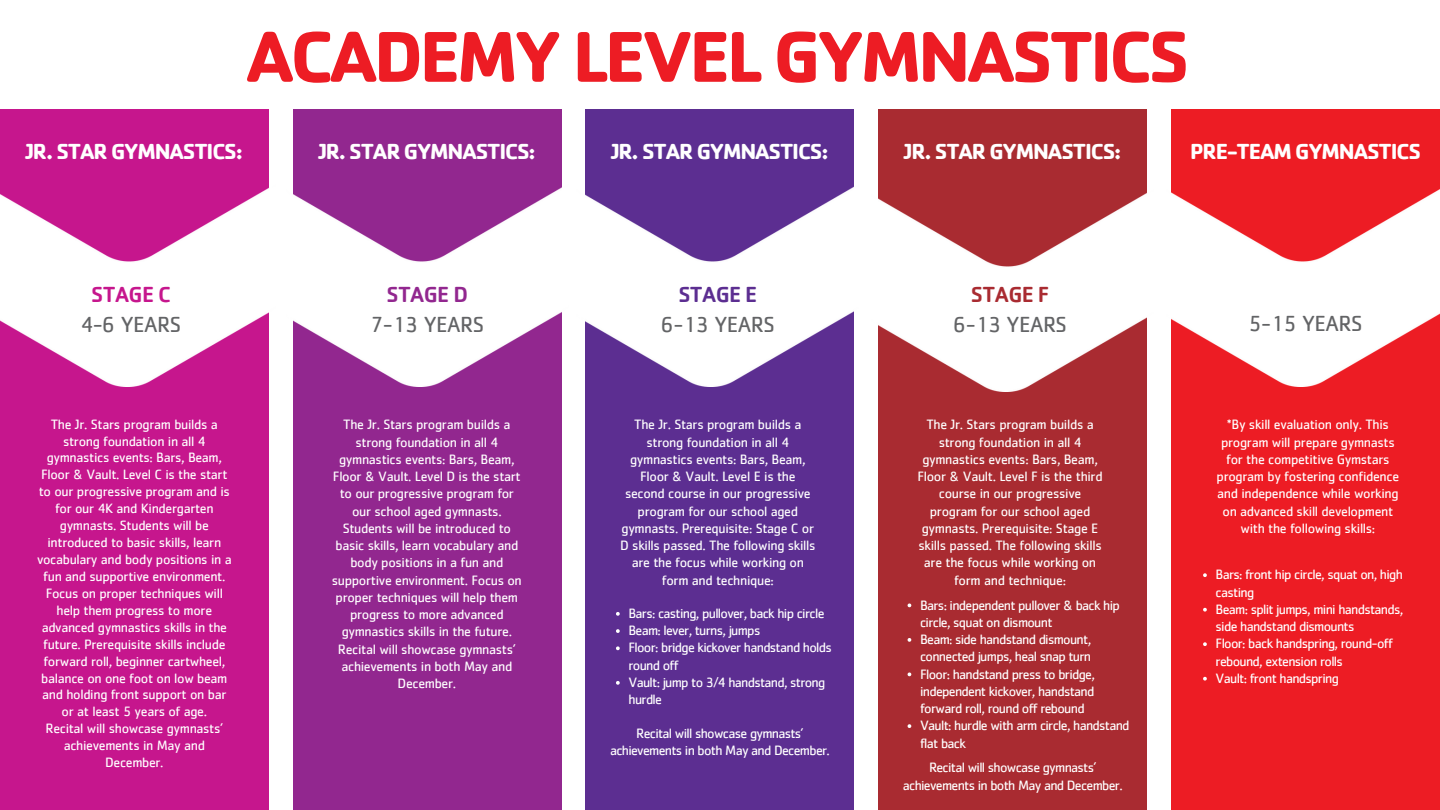
<style>
.page{position:relative;width:1440px;height:810px;background:#fff}
.page>*{position:absolute;margin:0;border:0;box-sizing:border-box;transform-origin:0 0}
.t1{font:700 74.5px "Cachet";letter-spacing:-.05em;color:#ed1c24}
.t2{font:700 22.5px "Cachet";letter-spacing:-.05em;color:#fff}
.t3{font:22.5px/30px "Cachet";letter-spacing:-.025em;color:#636466;text-align:center}
.t4{font:14px/17.2px "Cachet";letter-spacing:-.025em;color:#fff;text-align:center}
.t5{font:14px/17.2px "Cachet";letter-spacing:-.05em;color:#fff}
.s1{font-weight:500;color:#c6168d}
.s2{font-weight:500;color:#92278f}
.s3{font-weight:500;color:#5c2e91}
.s4{font-weight:500;color:#a92b31}
</style>
<div class="page">
<div style="left:0;top:109px;width:269px;height:701px;background:#c6168d"></div>
<img style="left:0;top:187px;width:269px;height:200px">
<div style="left:293px;top:109px;width:269px;height:701px;background:#92278f"></div>
<div style="left:586px;top:109px;width:268px;height:701px;background:#5c2e91"></div>
<div style="left:878px;top:109px;width:269px;height:701px;background:#a92b31"></div>
<div style="left:1171px;top:109px;width:269px;height:701px;background:#ed1c24"></div>
<img style="left:585px;top:165px;width:269px;height:222px">
<img style="left:878px;top:193px;width:269px;height:199px">
<img style="left:1171px;top:189px;width:269px;height:198px">
<img style="left:293px;top:187px;width:269px;height:200px">
<svg style="left:616px;top:612px;width:4px;height:4px"></svg>
<svg style="left:616px;top:629px;width:4px;height:4px"></svg>
<svg style="left:616px;top:646px;width:4px;height:4px"></svg>
<svg style="left:616px;top:681px;width:4px;height:4px"></svg>
<svg style="left:908px;top:638px;width:3px;height:4px"></svg>
<svg style="left:908px;top:724px;width:3px;height:4px"></svg>
<svg style="left:1203px;top:573px;width:4px;height:4px"></svg>
<svg style="left:1203px;top:608px;width:4px;height:4px"></svg>
<svg style="left:1203px;top:642px;width:4px;height:4px"></svg>
<svg style="left:1203px;top:677px;width:4px;height:4px"></svg>
<p class="t1" style="left:246px;top:8px;width:945px">ACADEMY LEVEL GYMNASTICS</p>
<h4 class="t2" style="left:26px;top:137px;width:219px">JR. STAR GYMNASTICS:</h4>
<h2 class="t2" style="left:319px;top:137px;width:219px">JR. STAR GYMNASTICS:</h2>
<p class="t2" style="left:611px;top:137px;width:219px">JR. STAR GYMNASTICS:</p>
<h4 class="t2" style="left:1190px;top:137px;width:232px">PRE-TEAM GYMNASTICS</h4>
<p class="t2" style="left:904px;top:137px;width:219px">JR. STAR GYMNASTICS:</p>
<h2 class="t3" style="left:81px;top:280px;width:102px"><span class="s1">STAGE C<br></span>4-6 YEARS</h2>
<p class="t3" style="left:370px;top:280px;width:115px"><span class="s2">STAGE D<br></span>7-13 YEARS</p>
<p class="t3" style="left:661px;top:280px;width:115px"><span class="s3">STAGE E<br></span>6-13 YEARS</p>
<p class="t3" style="left:953px;top:280px;width:115px"><span class="s4">STAGE F<br></span>6-13 YEARS</p>
<h2 class="t3" style="left:1249px;top:310px;width:115px">5-15 YEARS</h2>
<p class="t4" style="left:37px;top:416px;width:196px;line-height:16.9px">The Jr. Stars program builds a strong foundation in all 4 gymnastics events: Bars, Beam,<br>Floor &amp; Vault. Level C is the start to our progressive program and is for our 4K and Kindergarten gymnasts. Students will be introduced to basic skills, learn vocabulary and body positions in a fun and supportive environment.<br>Focus on proper techniques will help them progress to more advanced gymnastics skills in the future. Prerequisite skills include forward roll, beginner cartwheel, balance on one foot on low beam and holding front support on bar or at least 5 years of age.</p>
<p class="t4" style="left:46px;top:721px;width:179px;line-height:16.9px">Recital will showcase gymnasts’ achievements in May and<br>December.</p>
<p class="t4" style="left:332px;top:417px;width:192px">The Jr. Stars program builds a strong foundation in all 4 gymnastics events: Bars, Beam,<br>Floor &amp; Vault. Level D is the start to our progressive program for our school aged gymnasts.<br>Students will be introduced to basic skills, learn vocabulary and body positions in a fun and supportive environment. Focus on proper techniques will help them progress to more advanced gymnastics skills in the future.<br>Recital will showcase gymnasts’ achievements in both May and<br>December.</p>
<p class="t4" style="left:620px;top:417px;width:197px">The Jr. Stars program builds a strong foundation in all 4 gymnastics events: Bars, Beam,<br>Floor &amp; Vault. Level E is the second course in our progressive program for our school aged gymnasts. Prerequisite: Stage C or<br>D skills passed. The following skills are the focus while working on form and technique:</p>
<p class="t5" style="left:629px;top:605px;width:197px">Bars: casting, pullover, back hip circle</p>
<p class="t5" style="left:629px;top:623px;width:133px">Beam: lever, turns, jumps</p>
<p class="t5" style="left:629px;top:640px;width:205px">Floor: bridge kickover handstand holds round off</p>
<p class="t5" style="left:629px;top:674px;width:198px">Vault: jump to 3/4 handstand, strong hurdle</p>
<p class="t5" style="left:610px;top:725px;width:221px;text-align:center">Recital will showcase gymnasts’ achievements in both May and December.</p>
<h4 class="t4" style="left:917px;top:417px;width:187px">The Jr. Stars program builds a strong foundation in all 4 gymnastics events: Bars, Beam,<br>Floor &amp; Vault. Level F is the third course in our progressive program for our school aged gymnasts. Prerequisite: Stage E skills passed. The following skills are the focus while working on form and technique:</h4>
<h4 class="t5" style="left:920px;top:597px;width:201px">Bars: independent pullover &amp; back hip circle, squat on dismount</h4>
<h2 class="t5" style="left:920px;top:631px;width:173px">Beam: side handstand dismount, connected jumps, heal snap turn</h2>
<p class="t4" style="left:920px;top:666px;width:176px;text-align:justify">Floor: handstand press to bridge, independent kickover, handstand forward roll, round off rebound</p>
<p class="t5" style="left:920px;top:718px;width:211px">Vault: hurdle with arm circle, handstand flat back</p>
<p class="t5" style="left:903px;top:760px;width:221px;text-align:center">Recital will showcase gymnasts’ achievements in both May and December.</p>
<p class="t4" style="left:1217px;top:417px;width:184px">*By skill evaluation only. This program will prepare gymnasts for the competitive Gymstars program by fostering confidence and independence while working on advanced skill development with the following skills:</p>
<p class="t5" style="left:1216px;top:567px;width:189px">Bars: front hip circle, squat on, high casting</p>
<p class="t5" style="left:1216px;top:601px;width:189px">Beam: split jumps, mini handstands, side handstand dismounts</p>
<p class="t5" style="left:1216px;top:636px;width:179px">Floor: back handspring, round-off rebound, extension rolls</p>
<h3 class="t5" style="left:1216px;top:670px;width:125px">Vault: front handspring</h3>
</div>
